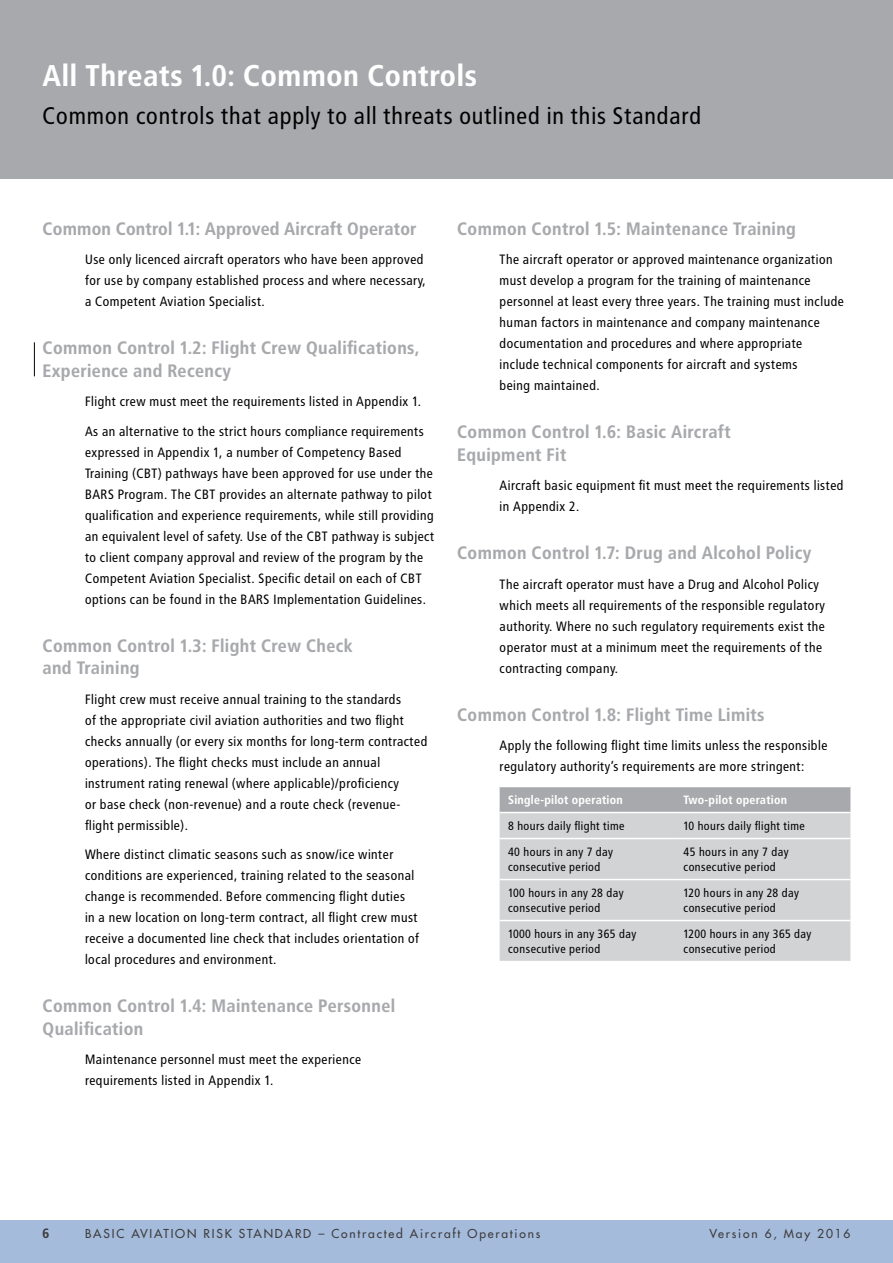
<style>
.page{position:relative;width:893px;height:1263px;background:#fff}
.page>*{position:absolute;margin:0;border:0;box-sizing:border-box;transform-origin:0 0}
.t1{font:700 30px "Transit";color:#fff}
.t2{font:24px "Transit";color:#000}
.t3{font:700 18px/22.5px "Transit";color:#a7a9ac}
.t4{font:13.5px/21px "Transit";color:#000}
.t5{font:700 13.5px "Transit";color:#3d3c3d}
.t6{font:12px/15px "Transit";color:#000}
.t7{font:12px "Futura";letter-spacing:.15em;color:#3d3c3d}
.t8{font:700 12px "Transit";color:#fff}
</style>
<div class="page">
<div style="left:0;top:1220px;width:893px;height:43px;background:#a5bbdb"></div>
<svg style="left:500px;top:787px;width:350px;height:25px;background:#a8aaad"></svg>
<div style="left:500px;top:813px;width:350px;height:148px;background:#d1d3d4"></div>
<hr style="left:500px;top:838px;width:175px;height:1px;background:#fff">
<hr style="left:675px;top:838px;width:175px;height:1px;background:#fff">
<hr style="left:500px;top:879px;width:175px;height:1px;background:#fff">
<hr style="left:675px;top:879px;width:175px;height:1px;background:#fff">
<hr style="left:500px;top:920px;width:175px;height:1px;background:#fff">
<hr style="left:675px;top:920px;width:175px;height:1px;background:#fff">
<div style="left:0;top:0;width:893px;height:179px;background:#a7a9ac"></div>
<hr style="left:34px;top:342px;width:1px;height:34px;background:#000">
<h1 class="t1" style="left:43px;top:58px;width:436px">All Threats 1.0: Common Controls</h1>
<h2 class="t2" style="left:43px;top:101px;width:661px">Common controls that apply to all threats outlined in this Standard</h2>
<h3 class="t3" style="left:43px;top:217px;width:376px">Common Control 1.1: Approved Aircraft Operator</h3>
<p class="t4" style="left:85px;top:249px;width:343px">Use only licenced aircraft operators who have been approved for use by company established process and where necessary, a Competent Aviation Specialist.</p>
<h3 class="t3" style="left:43px;top:337px;width:379px">Common Control 1.2: Flight Crew Qualifications,<br>Experience and Recency</h3>
<p class="t4" style="left:85px;top:387px;width:341px;line-height:29.5px">Flight crew must meet the requirements listed in Appendix 1.<br>As an alternative to the strict hours compliance requirements</p>
<p class="t4" style="left:85px;top:442px;width:351px">expressed in Appendix 1, a number of Competency Based Training (CBT) pathways have been approved for use under the BARS Program. The CBT provides an alternate pathway to pilot qualification and experience requirements, while still providing an equivalent level of safety. Use of the CBT pathway is subject to client company approval and review of the program by the Competent Aviation Specialist. Specific detail on each of CBT options can be found in the BARS Implementation Guidelines.</p>
<h3 class="t3" style="left:43px;top:634px;width:312px">Common Control 1.3: Flight Crew Check and Training</h3>
<p class="t4" style="left:85px;top:689px;width:344px">Flight crew must receive annual training to the standards<br>of the appropriate civil aviation authorities and two flight checks annually (or every six months for long-term contracted operations). The flight checks must include an annual instrument rating renewal (where applicable)/proficiency<br>or base check (non-revenue) and a route check (revenue&shy;flight permissible).</p>
<p class="t4" style="left:85px;top:844px;width:336px">Where distinct climatic seasons such as snow/ice winter conditions are experienced, training related to the seasonal change is recommended. Before commencing flight duties<br>in a new location on long-term contract, all flight crew must receive a documented line check that includes orientation of local procedures and environment.</p>
<h3 class="t3" style="left:43px;top:995px;width:354px">Common Control 1.4: Maintenance Personnel<br>Qualification</h3>
<p class="t4" style="left:85px;top:1049px;width:278px">Maintenance personnel must meet the experience requirements listed in Appendix 1.</p>
<h3 class="t3" style="left:457px;top:217px;width:341px">Common Control 1.5: Maintenance Training</h3>
<p class="t4" style="left:500px;top:249px;width:346px">The aircraft operator or approved maintenance organization must develop a program for the training of maintenance personnel at least every three years. The training must include human factors in maintenance and company maintenance documentation and procedures and where appropriate include technical components for aircraft and systems<br>being maintained.</p>
<h3 class="t3" style="left:457px;top:421px;width:275px">Common Control 1.6: Basic Aircraft<br>Equipment Fit</h3>
<p class="t4" style="left:500px;top:475px;width:346px">Aircraft basic equipment fit must meet the requirements listed in Appendix 2.</p>
<h3 class="t3" style="left:457px;top:542px;width:356px">Common Control 1.7: Drug and Alcohol Policy</h3>
<p class="t4" style="left:500px;top:574px;width:327px">The aircraft operator must have a Drug and Alcohol Policy which meets all requirements of the responsible regulatory authority. Where no such regulatory requirements exist the operator must at a minimum meet the requirements of the contracting company.</p>
<h3 class="t3" style="left:457px;top:703px;width:309px">Common Control 1.8: Flight Time Limits</h3>
<p class="t4" style="left:500px;top:735px;width:330px">Apply the following flight time limits unless the responsible regulatory authority’s requirements are more stringent:</p>
<p class="t8" style="left:508px;top:793px;width:116px">Single-pilot operation</p>
<p class="t8" style="left:684px;top:793px;width:105px">Two-pilot operation</p>
<p class="t6" style="left:508px;top:818px;width:118px">8 hours daily flight time</p>
<p class="t6" style="left:684px;top:818px;width:123px">10 hours daily flight time</p>
<p class="t6" style="left:508px;top:844px;width:107px">40 hours in any 7 day consecutive period</p>
<p class="t6" style="left:684px;top:844px;width:107px">45 hours in any 7 day consecutive period</p>
<p class="t6" style="left:508px;top:885px;width:117px">100 hours in any 28 day consecutive period</p>
<p class="t6" style="left:684px;top:885px;width:117px">120 hours in any 28 day consecutive period</p>
<p class="t6" style="left:508px;top:926px;width:130px">1000 hours in any 365 day consecutive period</p>
<p class="t6" style="left:684px;top:926px;width:130px">1200 hours in any 365 day consecutive period</p>
<p class="t5" style="left:43px;top:1225px;width:9px">6</p>
<p class="t7" style="left:85px;top:1226px;width:457px">Basic Aviation Risk Standard – Contracted Aircraft Operations</p>
<p class="t7" style="left:710px;top:1226px;width:142px">Version 6, May 2016</p>
</div>
